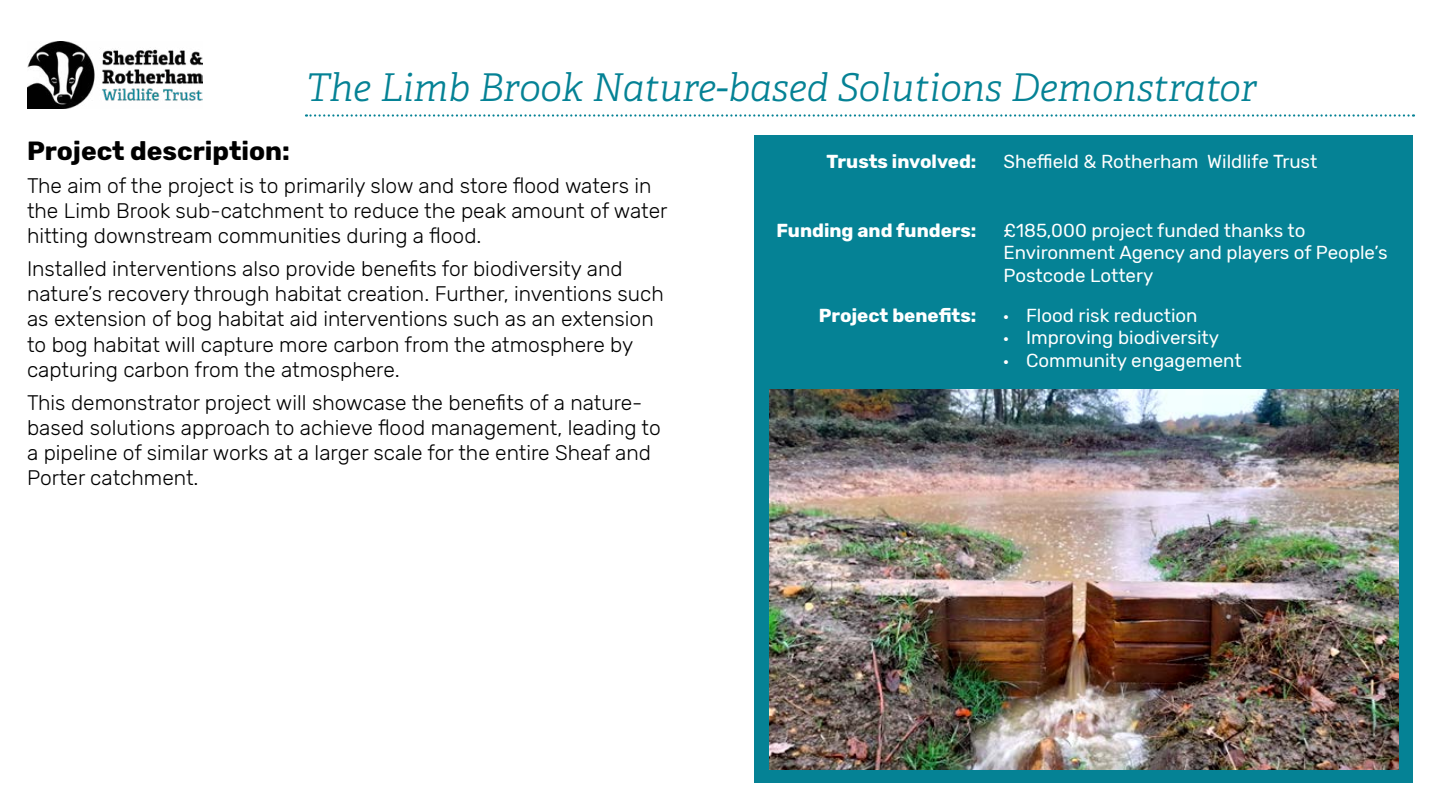
<style>
.page{position:relative;width:1440px;height:810px;background:#fff}
.page>*{position:absolute;margin:0;border:0;box-sizing:border-box;transform-origin:0 0}
.t1{font:italic 300 38.25px "Adelle";color:#058295}
.t2{font:700 26.25px "Rubik";color:#000}
.t3{font:300 21px/25.2px "Rubik";color:#000}
.t4{font:18.75px/22.5px "Rubik";color:#fff}
.t5{font:700 18.75px "Rubik";color:#fff}
.s1{font-family:"Myriad Pro"}
</style>
<div class="page">
<img style="left:28px;top:42px;width:175px;height:67px">
<svg style="left:306px;top:114px;width:1108px;height:3px"></svg>
<div style="left:755px;top:136px;width:658px;height:647px;background:#058295"></div>
<img style="left:769px;top:389px;width:630px;height:381px">
<h1 class="t1" style="left:306px;top:60px;width:952px">The Limb Brook Nature-based Solutions Demonstrator</h1>
<p class="t2" style="left:27px;top:136px;width:264px">Project description:</p>
<p class="t3" style="left:27px;top:174px;width:642px">The aim of the project is to primarily slow and store flood waters in the Limb Brook sub-catchment to reduce the peak amount of water hitting downstream communities during a flood.</p>
<p class="t3" style="left:27px;top:257px;width:638px">Installed interventions also provide benefits for biodiversity and nature’s recovery through habitat creation. Further, inventions such as extension of bog habitat aid interventions such as an extension to bog habitat will capture more carbon from the atmosphere by capturing carbon from the atmosphere.</p>
<p class="t3" style="left:27px;top:390px;width:635px">This demonstrator project will showcase the benefits of a nature&shy;based solutions approach to achieve flood management, leading to a pipeline of similar works at a larger scale for the entire Sheaf and Porter catchment.</p>
<p class="t5" style="left:827px;top:150px;width:151px">Trusts involved:</p>
<p class="t5" style="left:776px;top:219px;width:202px">Funding and funders:</p>
<p class="t5" style="left:819px;top:304px;width:159px">Project benefits:</p>
<p class="t4" style="left:1004px;top:150px;width:315px">Sheffield &amp; Rotherham Wildlife Trust</p>
<p class="t4" style="left:1004px;top:219px;width:386px">£185,000 project funded thanks to<br>Environment Agency and players of People’s<br>Postcode Lottery</p>
<p class="t4" style="left:1004px;top:304px;width:196px"><span class="s1">•</span> Flood risk reduction</p>
<p class="t4" style="left:1004px;top:327px;width:217px"><span class="s1">•</span> Improving biodiversity</p>
<p class="t4" style="left:1004px;top:349px;width:240px"><span class="s1">•</span> Community engagement</p>
</div>
